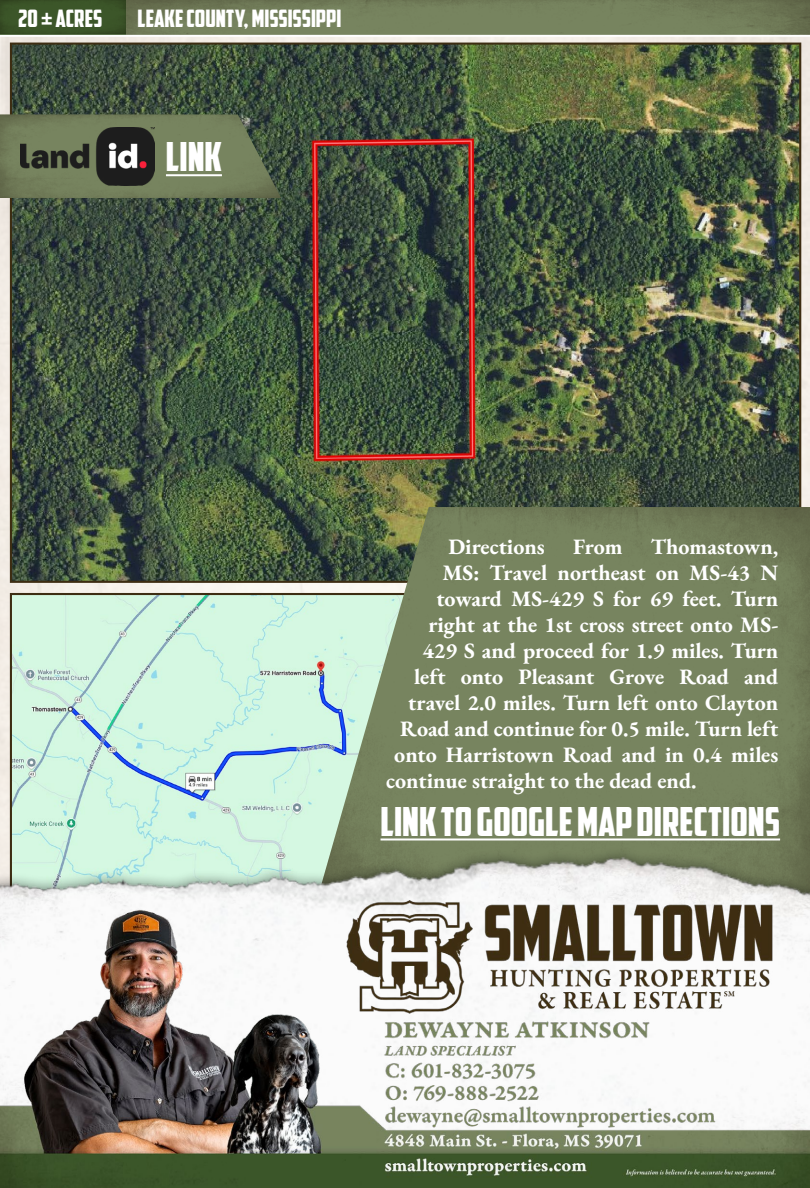
<style>
.page{position:relative;width:810px;height:1188px;background:#fff}
.page>*{position:absolute;margin:0;border:0;box-sizing:border-box;transform-origin:0 0}
.t1{font:40px "American Captain";color:#fff}
.t2{font:24px "American Captain";color:#fff}
.t3{font:22px "EB Garamond";color:#fff}
</style>
<div class="page">
<img style="left:0;top:37px;width:810px;height:770px">
<img style="left:126px;top:0;width:684px;height:35px">
<div style="left:0;top:0;width:126px;height:35px;background:#3c5629"></div>
<img style="left:13px;top:46px;width:785px;height:534px">
<img style="left:13px;top:596px;width:305px;height:211px">
<img style="left:0;top:114px;width:281px;height:84px">
<img style="left:318px;top:507px;width:492px;height:300px">
<hr style="left:166px;top:174px;width:56px;height:2px;background:#fff">
<img style="left:20px;top:127px;width:135px;height:59px">
<img style="left:0;top:807px;width:810px;height:93px">
<img style="left:0;top:900px;width:810px;height:288px">
<p class="t2" style="left:18px;top:4px;width:86px">20 ± ACRES</p>
<p class="t2" style="left:138px;top:4px;width:205px">LEAKE COUNTY, MISSISSIPPI</p>
<h1 class="t1" style="left:166px;top:133px;width:57px">LINK</h1>
<p class="t3" style="left:448px;top:533px;width:98px">Directions</p>
<p class="t3" style="left:573px;top:533px;width:51px">From</p>
<p class="t3" style="left:651px;top:533px;width:129px">Thomastown,</p>
<p class="t3" style="left:442px;top:559px;width:338px">MS: Travel northeast on MS-43 N</p>
<p class="t3" style="left:436px;top:585px;width:343px">toward MS-429 S for 69 feet. Turn</p>
<p class="t3" style="left:428px;top:611px;width:351px">right at the 1st cross street onto MS-</p>
<p class="t3" style="left:422px;top:637px;width:358px">429 S and proceed for 1.9 miles. Turn</p>
<p class="t3" style="left:414px;top:663px;width:366px">left onto Pleasant Grove Road and</p>
<p class="t3" style="left:408px;top:689px;width:371px">travel 2.0 miles. Turn left onto Clayton</p>
<p class="t3" style="left:400px;top:715px;width:379px">Road and continue for 0.5 mile. Turn left</p>
<p class="t3" style="left:394px;top:741px;width:386px">onto Harristown Road and in 0.4 miles</p>
<p class="t3" style="left:386px;top:767px;width:312px">continue straight to the dead end.</p>
<h1 class="t1" style="left:381px;top:797px;width:401px">LINK TO GOOGLE MAP DIRECTIONS</h1>
</div>
